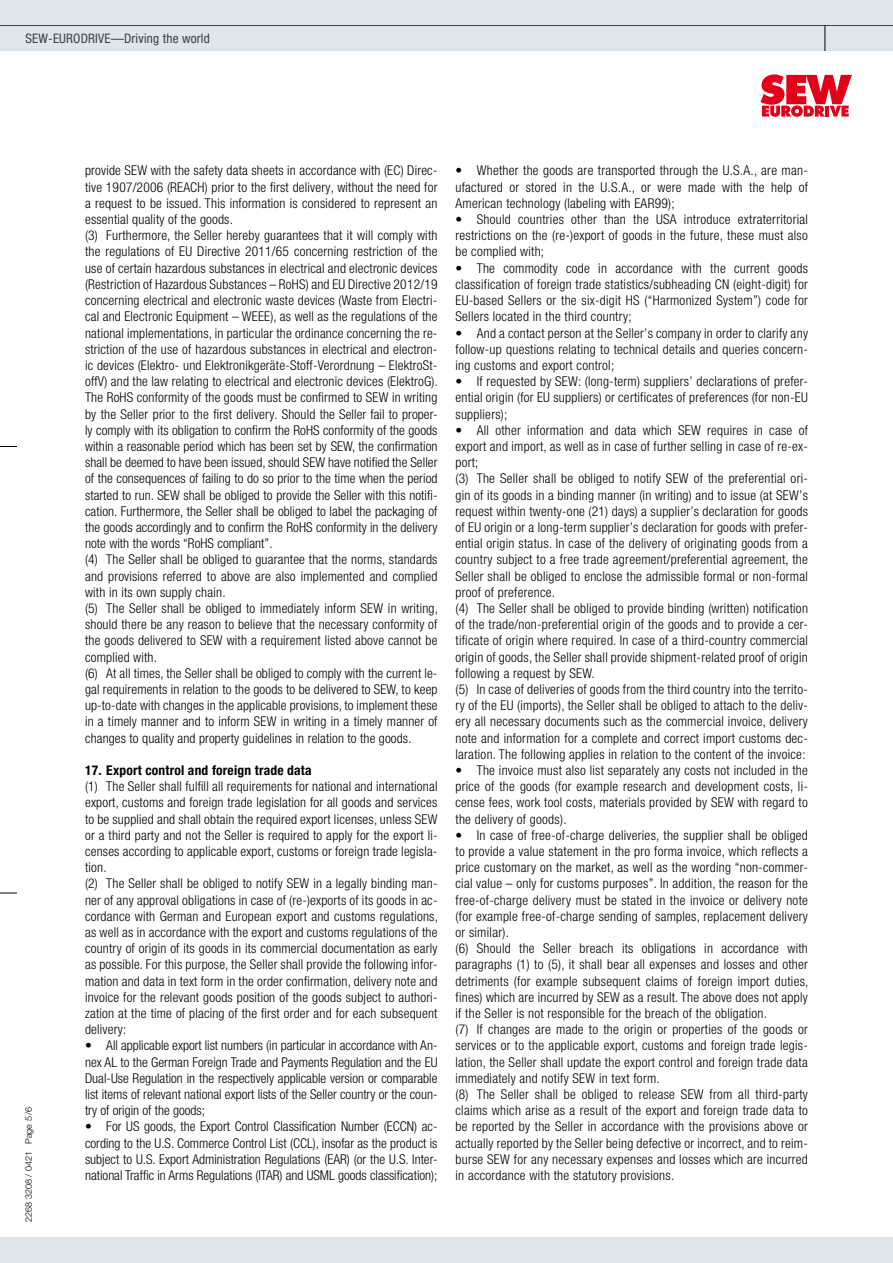
<style>
.page{position:relative;width:893px;height:1263px;background:#fff}
.page>*{position:absolute;margin:0;border:0;box-sizing:border-box;transform-origin:0 0}
.t1{font:300 condensed 13.5px/16.2px "Helvetica Neue LT Pro";letter-spacing:.015em;color:#000;text-align:justify}
.t2{font:700 condensed 13.5px "Helvetica Neue LT Pro";letter-spacing:.015em;color:#000}
.t3{font:condensed 13.2px "Helvetica Neue LT Pro";letter-spacing:.015em;color:#384347}
.t4{font:300 9px "Helvetica Neue LT Pro";color:#000}
</style>
<div class="page">
<div style="left:0;top:0;width:893px;height:51px;background:#dde6ec"></div>
<div style="left:0;top:1237px;width:893px;height:26px;background:#dde6ec"></div>
<svg style="left:0;top:446px;width:17px;height:1px"></svg>
<svg style="left:0;top:893px;width:17px;height:1px"></svg>
<hr style="left:0;top:25px;width:893px;height:1px;background:#384347">
<svg style="left:825px;top:26px;width:1px;height:25px"></svg>
<svg style="left:760px;top:74px;width:92px;height:43px"></svg>
<p class="t3" style="left:26px;top:31px;width:186px">SEW-EURODRIVE—Driving the world</p>
<p class="t4" style="left:23px;top:1222px;width:116px;rotate:-90deg">2268 3208 / 0421 Page 5/6</p>
<p class="t1" style="left:85px;top:163px;width:354px;text-align:left">provide SEW with the safety data sheets in accordance with (EC) Direc&shy;tive 1907/2006 (REACH) prior to the first delivery, without the need for a request to be issued. This information is considered to represent an essential quality of the goods.<br>(3) Furthermore, the Seller hereby guarantees that it will comply with the regulations of EU Directive 2011/65 concerning restriction of the use of certain hazardous substances in electrical and electronic devices (Restriction of Hazardous Substances – RoHS) and EU Directive 2012/19 concerning electrical and electronic waste devices (Waste from Electri&shy;cal and Electronic Equipment – WEEE), as well as the regulations of the national implementations, in particular the ordinance concerning the re&shy;striction of the use of hazardous substances in electrical and electron&shy;ic devices (Elektro- und Elektronikgeräte-Stoff-Verordnung – ElektroSt&shy;offV) and the law relating to electrical and electronic devices (ElektroG).<br>The RoHS conformity of the goods must be confirmed to SEW in writing by the Seller prior to the first delivery. Should the Seller fail to proper&shy;ly comply with its obligation to confirm the RoHS conformity of the goods within a reasonable period which has been set by SEW, the confirmation shall be deemed to have been issued, should SEW have notified the Seller of the consequences of failing to do so prior to the time when the period started to run. SEW shall be obliged to provide the Seller with this notifi&shy;cation. Furthermore, the Seller shall be obliged to label the packaging of the goods accordingly and to confirm the RoHS conformity in the delivery note with the words “RoHS compliant”.<br>(4) The Seller shall be obliged to guarantee that the norms, standards and provisions referred to above are also implemented and complied with in its own supply chain.<br>(5) The Seller shall be obliged to immediately inform SEW in writing, should there be any reason to believe that the necessary conformity of the goods delivered to SEW with a requirement listed above cannot be complied with.<br>(6) At all times, the Seller shall be obliged to comply with the current le&shy;gal requirements in relation to the goods to be delivered to SEW, to keep up-to-date with changes in the applicable provisions, to implement these in a timely manner and to inform SEW in writing in a timely manner of changes to quality and property guidelines in relation to the goods.</p>
<p class="t2" style="left:85px;top:762px;width:228px">17. Export control and foreign trade data</p>
<p class="t1" style="left:85px;top:778px;width:354px;text-align:left">(1) The Seller shall fulfill all requirements for national and international export, customs and foreign trade legislation for all goods and services to be supplied and shall obtain the required export licenses, unless SEW or a third party and not the Seller is required to apply for the export li&shy;censes according to applicable export, customs or foreign trade legisla&shy;tion.<br>(2) The Seller shall be obliged to notify SEW in a legally binding man&shy;ner of any approval obligations in case of (re-)exports of its goods in ac&shy;cordance with German and European export and customs regulations, as well as in accordance with the export and customs regulations of the country of origin of its goods in its commercial documentation as early as possible. For this purpose, the Seller shall provide the following infor&shy;mation and data in text form in the order confirmation, delivery note and invoice for the relevant goods position of the goods subject to authori&shy;zation at the time of placing of the first order and for each subsequent delivery:</p>
<p class="t1" style="left:85px;top:1037px;width:354px">• All applicable export list numbers (in particular in accordance with An&shy;nex AL to the German Foreign Trade and Payments Regulation and the EU Dual-Use Regulation in the respectively applicable version or comparable list items of relevant national export lists of the Seller country or the coun&shy;try of origin of the goods;</p>
<p class="t1" style="left:85px;top:1118px;width:354px">• For US goods, the Export Control Classification Number (ECCN) ac&shy;cording to the U.S. Commerce Control List (CCL), insofar as the product is subject to U.S. Export Administration Regulations (EAR) (or the U.S. Inter&shy;national Traffic in Arms Regulations (ITAR) and USML goods classification);</p>
<p class="t1" style="left:455px;top:163px;width:354px">• Whether the goods are transported through the U.S.A., are man&shy;ufactured or stored in the U.S.A., or were made with the help of American technology (labeling with EAR99);</p>
<p class="t1" style="left:455px;top:211px;width:354px">• Should countries other than the USA introduce extraterritorial restrictions on the (re-)export of goods in the future, these must also be complied with;</p>
<p class="t1" style="left:455px;top:260px;width:354px">• The commodity code in accordance with the current goods classification of foreign trade statistics/subheading CN (eight-digit) for EU-based Sellers or the six-digit HS (“Harmonized System”) code for Sellers located in the third country;</p>
<p class="t1" style="left:455px;top:325px;width:354px">• And a contact person at the Seller’s company in order to clarify any follow-up questions relating to technical details and queries concern&shy;ing customs and export control;</p>
<p class="t1" style="left:455px;top:373px;width:354px">• If requested by SEW: (long-term) suppliers’ declarations of prefer&shy;ential origin (for EU suppliers) or certificates of preferences (for non-EU suppliers);</p>
<p class="t1" style="left:455px;top:422px;width:354px;text-align:left">• All other information and data which SEW requires in case of export and import, as well as in case of further selling in case of re-ex&shy;port;<br>(3) The Seller shall be obliged to notify SEW of the preferential ori&shy;gin of its goods in a binding manner (in writing) and to issue (at SEW’s request within twenty-one (21) days) a supplier’s declaration for goods of EU origin or a long-term supplier’s declaration for goods with prefer&shy;ential origin status. In case of the delivery of originating goods from a country subject to a free trade agreement/preferential agreement, the Seller shall be obliged to enclose the admissible formal or non-formal proof of preference.<br>(4) The Seller shall be obliged to provide binding (written) notification of the trade/non-preferential origin of the goods and to provide a cer&shy;tificate of origin where required. In case of a third-country commercial origin of goods, the Seller shall provide shipment-related proof of origin following a request by SEW.<br>(5) In case of deliveries of goods from the third country into the territo&shy;ry of the EU (imports), the Seller shall be obliged to attach to the deliv&shy;ery all necessary documents such as the commercial invoice, delivery note and information for a complete and correct import customs dec&shy;laration. The following applies in relation to the content of the invoice:</p>
<p class="t1" style="left:455px;top:762px;width:354px">• The invoice must also list separately any costs not included in the price of the goods (for example research and development costs, li&shy;cense fees, work tool costs, materials provided by SEW with regard to the delivery of goods).</p>
<p class="t1" style="left:455px;top:827px;width:354px;text-align:left">• In case of free-of-charge deliveries, the supplier shall be obliged to provide a value statement in the pro forma invoice, which reflects a price customary on the market, as well as the wording “non-commer&shy;cial value – only for customs purposes”. In addition, the reason for the free-of-charge delivery must be stated in the invoice or delivery note (for example free-of-charge sending of samples, replacement delivery or similar).<br>(6) Should the Seller breach its obligations in accordance with paragraphs (1) to (5), it shall bear all expenses and losses and other detriments (for example subsequent claims of foreign import duties, fines) which are incurred by SEW as a result. The above does not apply if the Seller is not responsible for the breach of the obligation.<br>(7) If changes are made to the origin or properties of the goods or services or to the applicable export, customs and foreign trade legis&shy;lation, the Seller shall update the export control and foreign trade data immediately and notify SEW in text form.<br>(8) The Seller shall be obliged to release SEW from all third-party claims which arise as a result of the export and foreign trade data to be reported by the Seller in accordance with the provisions above or actually reported by the Seller being defective or incorrect, and to reim&shy;burse SEW for any necessary expenses and losses which are incurred in accordance with the statutory provisions.</p>
</div>
